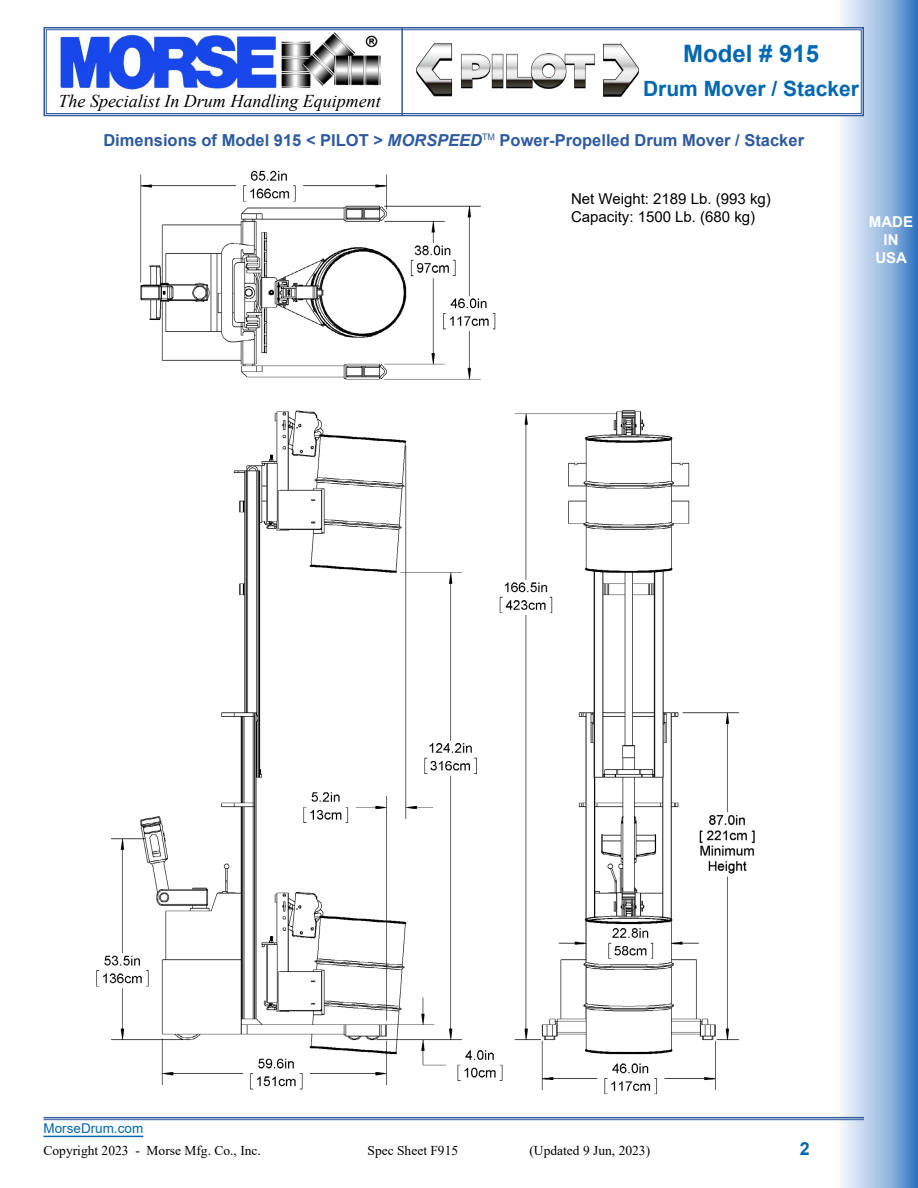
<style>
.page{position:relative;width:918px;height:1188px;background:#fff}
.page>*{position:absolute;margin:0;border:0;box-sizing:border-box;transform-origin:0 0}
.t1{font:700 24px "Arial";color:#0067b1}
.t2{font:700 21px "Arial";color:#0067b1}
.t3{font:italic 18px "Times New Roman";color:#000}
.t4{font:700 18px "Arial";color:#0067b1}
.t5{font:700 16.5px "Arial";color:#2f5a9f}
.t6{font:15px/18px "Arial";color:#000}
.t7{font:700 15px/18px "Arial";color:#fff;text-align:center}
.t8{font:13.5px "Times New Roman";color:#000}
.t9{font:13.5px "Arial";color:#0067b1}
.s1{font-style:italic}
</style>
<div class="page">
<img style="left:732px;top:0;width:186px;height:1188px">
<hr style="left:44px;top:1117px;width:820px;height:1px;background:#2f5a9f">
<hr style="left:44px;top:1119px;width:820px;height:1px;background:#2f5a9f">
<hr style="left:44px;top:1136px;width:99px;height:1px;background:#0067b1">
<svg style="left:43px;top:26px;width:822px;height:91px"></svg>
<div style="left:46px;top:29px;width:816px;height:85px;border:1px solid #2f5a9f"></div>
<img style="left:59px;top:32px;width:324px;height:58px">
<hr style="left:401px;top:27px;width:2px;height:88px;background:#2f5a9f">
<img style="left:415px;top:42px;width:225px;height:56px">
<img style="left:96px;top:163px;width:685px;height:944px">
<h1 class="t1" style="left:683px;top:36px;width:138px">Model # 915</h1>
<p class="t2" style="left:643px;top:74px;width:217px">Drum Mover / Stacker</p>
<p class="t5" style="left:103px;top:128px;width:702px">Dimensions of Model 915 &lt; PILOT &gt; <span class="s1">MORSPEED</span><sup>TM</sup> Power-Propelled Drum Mover / Stacker</p>
<p class="t3" style="left:59px;top:89px;width:324px">The Specialist In Drum Handling Equipment</p>
<p class="t6" style="left:571px;top:190px;width:201px">Net Weight: 2189 Lb. (993 kg)<br>Capacity: 1500 Lb. (680 kg)</p>
<p class="t7" style="left:869px;top:213px;width:46px">MADE<br>IN<br>USA</p>
<p class="t9" style="left:44px;top:1119px;width:101px">MorseDrum.com</p>
<p class="t8" style="left:44px;top:1141px;width:219px">Copyright 2023 - Morse Mfg. Co., Inc.</p>
<p class="t8" style="left:368px;top:1141px;width:92px">Spec Sheet F915</p>
<p class="t8" style="left:530px;top:1141px;width:122px">(Updated 9 Jun, 2023)</p>
<p class="t4" style="left:800px;top:1136px;width:12px">2</p>
</div>
